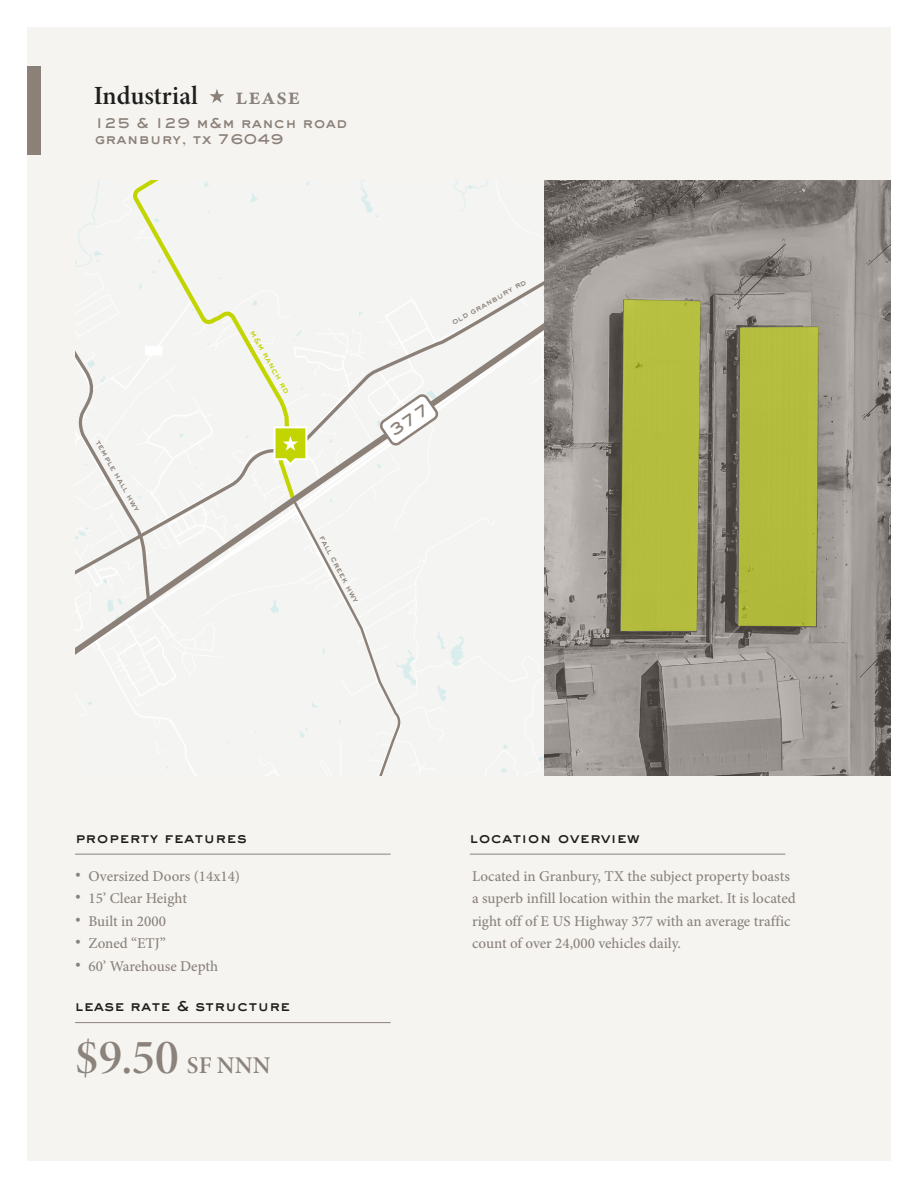
<style>
.page{position:relative;width:918px;height:1188px;background:#f5f4f1}
.page>*{position:absolute;margin:0;border:0;box-sizing:border-box;transform-origin:0 0}
.t1{font:49.5px "Minion Variable Concept";color:#8b827b}
.t2{font:26.25px "Minion Variable Concept";color:#1e1f1d}
.t3{font:24px "Minion Variable Concept";letter-spacing:.07em;color:#8b827b}
.t4{font:500 15px "Minion Pro";color:#8b827b}
.t5{font:15px "Sackers Gothic Heavy AT";color:#1e1f1d}
.t6{font:15px "Sackers Gothic Heavy AT";color:#8c8179}
.t7{font:8.4px "Sackers Gothic Heavy AT";color:#8c8179}
.t8{font:8.4px "Sackers Gothic Heavy AT";color:#c2d500}
.s1{font-size:24px}
</style>
<div class="page">
<div style="left:0;top:0;width:27px;height:1188px;background:#fff"></div>
<div style="left:0;top:0;width:918px;height:27px;background:#fff"></div>
<div style="left:0;top:1161px;width:918px;height:27px;background:#fff"></div>
<div style="left:891px;top:0;width:27px;height:1188px;background:#fff"></div>
<svg style="left:132px;top:180px;width:126px;height:44px"></svg>
<svg style="left:75px;top:617px;width:389px;height:109px"></svg>
<svg style="left:290px;top:617px;width:112px;height:159px"></svg>
<svg style="left:75px;top:224px;width:469px;height:393px"></svg>
<svg style="left:271px;top:424px;width:39px;height:45px"></svg>
<svg style="left:75px;top:233px;width:77px;height:371px"></svg>
<svg style="left:544px;top:180px;width:347px;height:596px;background:#938e8a"></svg>
<div style="left:621px;top:299px;width:80px;height:332px;background:#b4bd3f"></div>
<div style="left:738px;top:327px;width:81px;height:299px;background:#b3bb3d"></div>
<div style="left:27px;top:66px;width:13px;height:88px;background:#8c8179"></div>
<svg style="left:209px;top:89px;width:15px;height:14px"></svg>
<hr style="left:75px;top:854px;width:316px;height:1px;background:#8b827b">
<hr style="left:75px;top:1022px;width:316px;height:1px;background:#8b827b">
<hr style="left:470px;top:854px;width:315px;height:1px;background:#8b827b">
<svg style="left:377px;top:391px;width:64px;height:58px"></svg>
<p class="t2" style="left:94px;top:77px;width:105px">Industrial</p>
<p class="t3" style="left:235px;top:79px;width:66px">lease</p>
<p class="t6" style="left:95px;top:112px;width:254px">125 &amp; 129 m&amp;m ranch road</p>
<p class="t6" style="left:95px;top:129px;width:191px">granbury, tx 76049</p>
<p class="t7" style="left:103px;top:438px;width:82px;rotate:60deg">temple hall hwy</p>
<p class="t8" style="left:257px;top:328px;width:73px;rotate:60deg">m&amp;m ranch rd</p>
<p class="t7" style="left:327px;top:533px;width:76px;rotate:62deg">fall creek hwy</p>
<p class="t5" style="left:75px;top:827px;width:173px">property features</p>
<p class="t4" style="left:75px;top:863px;width:7px">•</p>
<p class="t4" style="left:75px;top:885px;width:7px">•</p>
<p class="t4" style="left:75px;top:908px;width:7px">•</p>
<p class="t4" style="left:75px;top:930px;width:7px">•</p>
<p class="t4" style="left:75px;top:953px;width:7px">•</p>
<p class="t4" style="left:88px;top:866px;width:153px">Oversized Doors (14x14)</p>
<p class="t4" style="left:88px;top:888px;width:100px">15’ Clear Height</p>
<p class="t4" style="left:88px;top:911px;width:79px">Built in 2000</p>
<p class="t4" style="left:88px;top:933px;width:79px">Zoned “ETJ”</p>
<p class="t4" style="left:88px;top:956px;width:131px">60’ Warehouse Depth</p>
<p class="t5" style="left:75px;top:996px;width:217px">lease rate &amp; structure</p>
<p class="t1" style="left:75px;top:1023px;width:197px">$9.50 <span class="s1">SF NNN</span></p>
<p class="t7" style="left:449px;top:317px;width:86px;rotate:-29deg">old granbury rd</p>
<p class="t5" style="left:470px;top:827px;width:171px">location overview</p>
<p class="t4" style="left:472px;top:866px;width:319px">Located in Granbury, TX the subject property boasts</p>
<p class="t4" style="left:472px;top:888px;width:325px">a superb infill location within the market. It is located</p>
<p class="t4" style="left:472px;top:911px;width:320px">right off of E US Highway 377 with an average traffic</p>
<p class="t4" style="left:472px;top:933px;width:210px">count of over 24,000 vehicles daily.</p>
</div>
